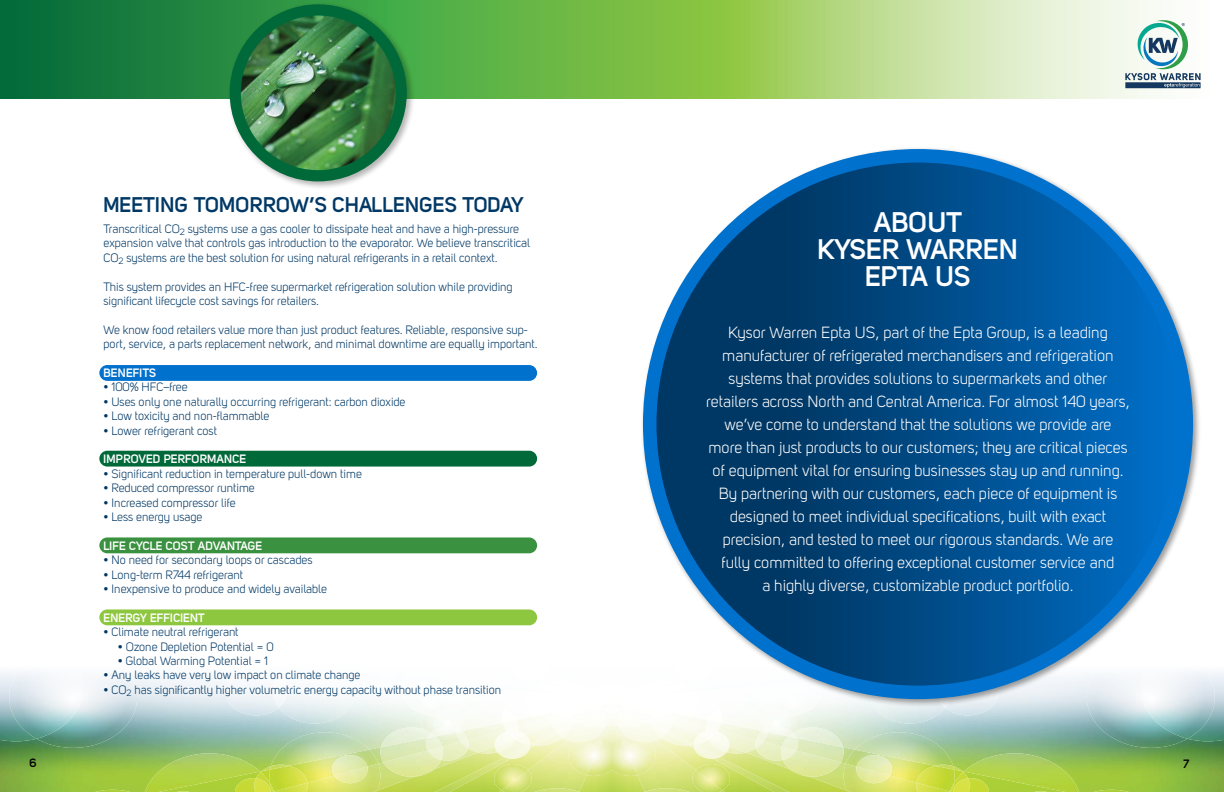
<style>
.page{position:relative;width:1224px;height:792px;background:#fff}
.page>*{position:absolute;margin:0;border:0;box-sizing:border-box;transform-origin:0 0}
.t1{font:700 28px/27px "Uni Sans Semi";color:#fff;text-align:center}
.t2{font:700 21px "Uni Sans Semi";letter-spacing:-.005em;color:#003865}
.t3{font:16px/23px "Uni Sans Book";color:#fff;text-align:center}
.t4{font:12px/14.4px "Uni Sans Book";color:#003865}
.t5{font:700 12px "Uni Sans Semi";color:#fff}
.t6{font:700 12px "Uni Sans Semi";color:#000}
</style>
<div class="page">
<img style="left:612px;top:744px;width:3px;height:32px">
<img style="left:783px;top:744px;width:441px;height:48px">
<img style="left:796px;top:744px;width:47px;height:3px">
<img style="left:964px;top:753px;width:116px;height:39px">
<img style="left:855px;top:744px;width:98px;height:22px">
<img style="left:935px;top:765px;width:19px;height:5px">
<img style="left:1087px;top:744px;width:101px;height:4px">
<img style="left:736px;top:745px;width:71px;height:47px">
<img style="left:615px;top:744px;width:121px;height:48px">
<img style="left:692px;top:770px;width:31px;height:22px">
<img style="left:620px;top:744px;width:35px;height:31px">
<img style="left:746px;top:749px;width:101px;height:42px">
<img style="left:783px;top:750px;width:58px;height:27px">
<img style="left:717px;top:744px;width:39px;height:9px">
<img style="left:709px;top:744px;width:20px;height:3px">
<svg style="left:694px;top:744px;width:29px;height:1px"></svg>
<img style="left:756px;top:744px;width:27px;height:17px">
<img style="left:781px;top:746px;width:15px;height:14px">
<svg style="left:753px;top:744px;width:15px;height:5px"></svg>
<img style="left:844px;top:764px;width:80px;height:28px">
<img style="left:916px;top:783px;width:32px;height:9px">
<img style="left:856px;top:767px;width:34px;height:16px">
<svg style="left:948px;top:766px;width:15px;height:26px"></svg>
<img style="left:1083px;top:790px;width:66px;height:2px">
<svg style="left:627px;top:791px;width:18px;height:1px"></svg>
<img style="left:645px;top:788px;width:61px;height:4px">
<svg style="left:612px;top:672px;width:612px;height:72px"></svg>
<svg style="left:612px;top:0;width:589px;height:99px;background:#bbdb91"></svg>
<svg style="left:1125px;top:20px;width:76px;height:68px"></svg>
<img style="left:609px;top:744px;width:3px;height:32px">
<img style="left:0;top:744px;width:441px;height:48px">
<img style="left:381px;top:744px;width:47px;height:3px">
<img style="left:144px;top:753px;width:116px;height:39px">
<img style="left:271px;top:744px;width:98px;height:22px">
<img style="left:270px;top:765px;width:19px;height:5px">
<img style="left:36px;top:744px;width:101px;height:4px">
<img style="left:417px;top:745px;width:71px;height:47px">
<img style="left:488px;top:744px;width:121px;height:48px">
<img style="left:501px;top:770px;width:31px;height:22px">
<img style="left:569px;top:744px;width:35px;height:31px">
<img style="left:377px;top:749px;width:101px;height:42px">
<img style="left:383px;top:750px;width:58px;height:27px">
<img style="left:468px;top:744px;width:39px;height:9px">
<img style="left:495px;top:744px;width:20px;height:3px">
<svg style="left:502px;top:744px;width:28px;height:1px"></svg>
<img style="left:441px;top:744px;width:27px;height:17px">
<img style="left:428px;top:746px;width:15px;height:14px">
<svg style="left:456px;top:744px;width:15px;height:5px"></svg>
<img style="left:300px;top:764px;width:80px;height:28px">
<img style="left:276px;top:783px;width:32px;height:9px">
<img style="left:334px;top:767px;width:34px;height:16px">
<svg style="left:261px;top:766px;width:15px;height:26px"></svg>
<svg style="left:612px;top:694px;width:14px;height:17px"></svg>
<img style="left:75px;top:790px;width:66px;height:2px">
<svg style="left:579px;top:791px;width:18px;height:1px"></svg>
<img style="left:518px;top:788px;width:61px;height:4px">
<svg style="left:0;top:613px;width:612px;height:131px"></svg>
<svg style="left:0;top:0;width:612px;height:99px;background:#389541"></svg>
<div style="left:640px;top:146px;width:562px;height:562px;background:#000;opacity:.4"></div>
<div style="left:643px;top:149px;width:550px;height:550px;background:#0072ce;border-radius:50%"></div>
<div style="left:656px;top:163px;width:524px;height:523px;background:linear-gradient(to right,#002d51,#006cc3);border-radius:262px"></div>
<div style="left:227px;top:1px;width:188px;height:189px;background:#000;opacity:.3"></div>
<div style="left:230px;top:4px;width:177px;height:177px;background:#006939;border-radius:50%"></div>
<img style="left:241px;top:16px;width:155px;height:154px;border-radius:77px">
<div style="left:99px;top:365px;width:438px;height:16px;background:#0072ce;border-radius:8px"></div>
<div style="left:99px;top:451px;width:438px;height:16px;background:#006939;border-radius:8px"></div>
<div style="left:99px;top:537px;width:438px;height:16px;background:#3a913f;border-radius:8px"></div>
<div style="left:99px;top:609px;width:438px;height:16px;background:#8dc73f;border-radius:8px"></div>
<h2 class="t2" style="left:104px;top:192px;width:422px">MEETING TOMORROW’S CHALLENGES TODAY</h2>
<p class="t4" style="left:104px;top:222px;width:428px">Transcritical CO<sub>2</sub> systems use a gas cooler to dissipate heat and have a high-pressure expansion valve that controls gas introduction to the evaporator. We believe transcritical<br>CO<sub>2</sub> systems are the best solution for using natural refrigerants in a retail context.</p>
<p class="t4" style="left:104px;top:279px;width:411px">This system provides an HFC-free supermarket refrigeration solution while providing significant lifecycle cost savings for retailers.</p>
<p class="t4" style="left:104px;top:323px;width:436px">We know food retailers value more than just product features. Reliable, responsive sup&shy;port, service, a parts replacement network, and minimal downtime are equally important.</p>
<p class="t5" style="left:104px;top:366px;width:54px">BENEFITS</p>
<p class="t4" style="left:104px;top:380px;width:86px">• 100% HFC–free</p>
<p class="t4" style="left:104px;top:395px;width:304px">• Uses only one naturally occurring refrigerant: carbon dioxide</p>
<p class="t4" style="left:104px;top:409px;width:167px">• Low toxicity and non-flammable</p>
<p class="t4" style="left:104px;top:423px;width:115px">• Lower refrigerant cost</p>
<p class="t5" style="left:104px;top:452px;width:144px">IMPROVED PERFORMANCE</p>
<p class="t4" style="left:104px;top:467px;width:260px">• Significant reduction in temperature pull-down time</p>
<p class="t4" style="left:104px;top:481px;width:153px">• Reduced compressor runtime</p>
<p class="t4" style="left:104px;top:495px;width:134px">• Increased compressor life</p>
<p class="t4" style="left:104px;top:510px;width:100px">• Less energy usage</p>
<p class="t5" style="left:104px;top:538px;width:160px">LIFE CYCLE COST ADVANTAGE</p>
<p class="t4" style="left:104px;top:553px;width:211px">• No need for secondary loops or cascades</p>
<p class="t4" style="left:104px;top:567px;width:141px">• Long-term R744 refrigerant</p>
<p class="t4" style="left:104px;top:582px;width:225px">• Inexpensive to produce and widely available</p>
<p class="t5" style="left:104px;top:610px;width:103px">ENERGY EFFICIENT</p>
<p class="t4" style="left:104px;top:625px;width:137px">• Climate neutral refrigerant</p>
<p class="t4" style="left:118px;top:639px;width:157px">• Ozone Depletion Potential = 0</p>
<p class="t4" style="left:118px;top:654px;width:152px">• Global Warming Potential = 1</p>
<p class="t4" style="left:104px;top:668px;width:258px">• Any leaks have very low impact on climate change</p>
<p class="t4" style="left:104px;top:683px;width:399px">• CO<sub>2</sub> has significantly higher volumetric energy capacity without phase transition</p>
<h1 class="t1" style="left:817px;top:208px;width:203px">ABOUT<br>KYSER WARREN<br>EPTA US</h1>
<p class="t3" style="left:706px;top:321px;width:425px">Kysor Warren Epta US, part of the Epta Group, is a leading manufacturer of refrigerated merchandisers and refrigeration systems that provides solutions to supermarkets and other retailers across North and Central America. For almost 140 years, we’ve come to understand that the solutions we provide are more than just products to our customers; they are critical pieces of equipment vital for ensuring businesses stay up and running.<br>By partnering with our customers, each piece of equipment is designed to meet individual specifications, built with exact precision, and tested to meet our rigorous standards. We are<br>fully committed to offering exceptional customer service and<br>a highly diverse, customizable product portfolio.</p>
<p class="t6" style="left:30px;top:755px;width:9px">6</p>
<p class="t6" style="left:1184px;top:756px;width:8px">7</p>
</div>
